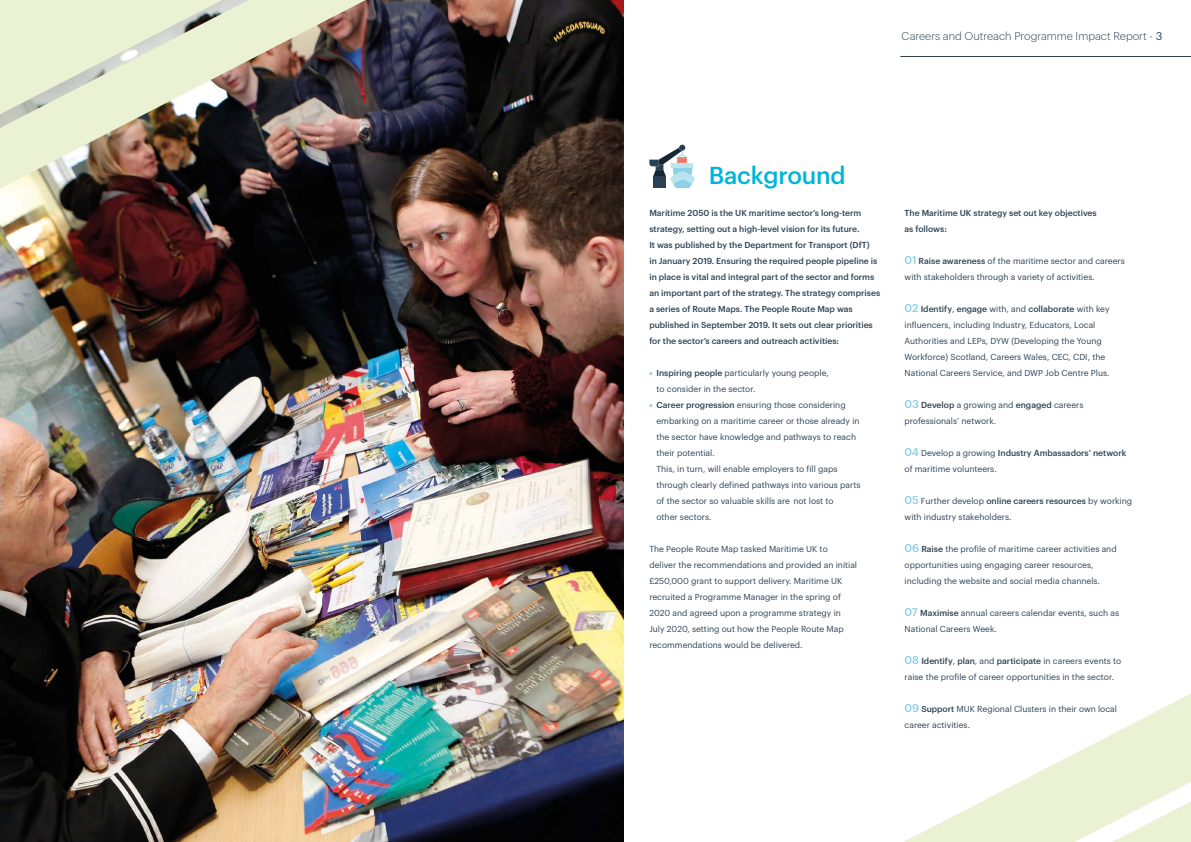
<style>
.page{position:relative;width:1191px;height:842px;background:#fff}
.page>*{position:absolute;margin:0;border:0;box-sizing:border-box;transform-origin:0 0}
.t1{font:500 24px "Graphik";letter-spacing:-.01em;color:#00b5d8}
.t2{font:300 11px "Graphik";color:#2c4255}
.t3{font:8.5px/16px "Graphik";color:#2c4255}
.t4{font:500 8.5px/16px "Graphik";color:#2c4255}
.s1{font-weight:400}
.s2{font-weight:500}
.s3{font-weight:500;font-size:11px;color:#8cd0e5}
</style>
<div class="page">
<img style="left:0;top:0;width:624px;height:842px">
<svg style="left:904px;top:694px;width:287px;height:148px"></svg>
<img style="left:0;top:0;width:366px;height:189px">
<hr style="left:900px;top:56px;width:291px;height:1px;background:#2c4255">
<svg style="left:649px;top:145px;width:46px;height:43px"></svg>
<p class="t2" style="left:901px;top:28px;width:262px">Careers and Outreach Programme Impact Report - <span class="s1">3</span></p>
<h1 class="t1" style="left:709px;top:157px;width:138px">Background</h1>
<p class="t4" style="left:649px;top:204px;width:232px">Maritime 2050 is the UK maritime sector’s long-term strategy, setting out a high-level vision for its future.<br>It was published by the Department for Transport (DfT)<br>in January 2019. Ensuring the required people pipeline is in place is vital and integral part of the sector and forms an important part of the strategy. The strategy comprises a series of Route Maps. The People Route Map was published in September 2019. It sets out clear priorities for the sector’s careers and outreach activities:</p>
<p class="t3" style="left:656px;top:364px;width:206px"><span class="s2">Inspiring people</span> particularly young people,<br>to consider in the sector.<br><span class="s2">Career progression</span> ensuring those considering embarking on a maritime career or those already in the sector have knowledge and pathways to reach their potential.<br>This, in turn, will enable employers to fill gaps through clearly defined pathways into various parts of the sector so valuable skills are not lost to<br>other sectors.</p>
<p class="t3" style="left:649px;top:540px;width:209px">The People Route Map tasked Maritime UK to<br>deliver the recommendations and provided an initial £250,000 grant to support delivery. Maritime UK recruited a Programme Manager in the spring of 2020 and agreed upon a programme strategy in July 2020, setting out how the People Route Map recommendations would be delivered.</p>
<p class="t4" style="left:904px;top:204px;width:194px">The Maritime UK strategy set out key objectives as follows:</p>
<p class="t3" style="left:904px;top:252px;width:222px"><span class="s3">01</span> <span class="s2">Raise awareness</span> of the maritime sector and careers with stakeholders through a variety of activities.</p>
<p class="t3" style="left:904px;top:300px;width:206px"><span class="s3">02</span> <span class="s2">Identify</span>, <span class="s2">engage</span> with, and <span class="s2">collaborate</span> with key influencers, including Industry, Educators, Local Authorities and LEPs, DYW (Developing the Young Workforce) Scotland, Careers Wales, CEC, CDI, the National Careers Service, and DWP Job Centre Plus.</p>
<p class="t3" style="left:904px;top:396px;width:180px"><span class="s3">03</span> <span class="s2">Develop</span> a growing and <span class="s2">engaged</span> careers professionals’ network.</p>
<p class="t3" style="left:904px;top:444px;width:223px"><span class="s3">04</span> Develop a growing <span class="s2">Industry Ambassadors’ network </span>of maritime volunteers.</p>
<p class="t3" style="left:904px;top:492px;width:229px"><span class="s3">05</span> Further develop <span class="s2">online careers resources</span> by working with industry stakeholders.</p>
<p class="t3" style="left:904px;top:540px;width:214px"><span class="s3">06</span> <span class="s2">Raise</span> the profile of maritime career activities and opportunities using engaging career resources, including the website and social media channels.</p>
<p class="t3" style="left:904px;top:604px;width:216px"><span class="s3">07</span> <span class="s2">Maximise</span> annual careers calendar events, such as<br>National Careers Week.</p>
<p class="t3" style="left:904px;top:652px;width:218px"><span class="s3">08</span> <span class="s2">Identify</span>, <span class="s2">plan</span>, and <span class="s2">participate</span> in careers events to raise the profile of career opportunities in the sector.</p>
<p class="t3" style="left:904px;top:700px;width:214px"><span class="s3">09</span> <span class="s2">Support</span> MUK Regional Clusters in their own local career activities.</p>
</div>
